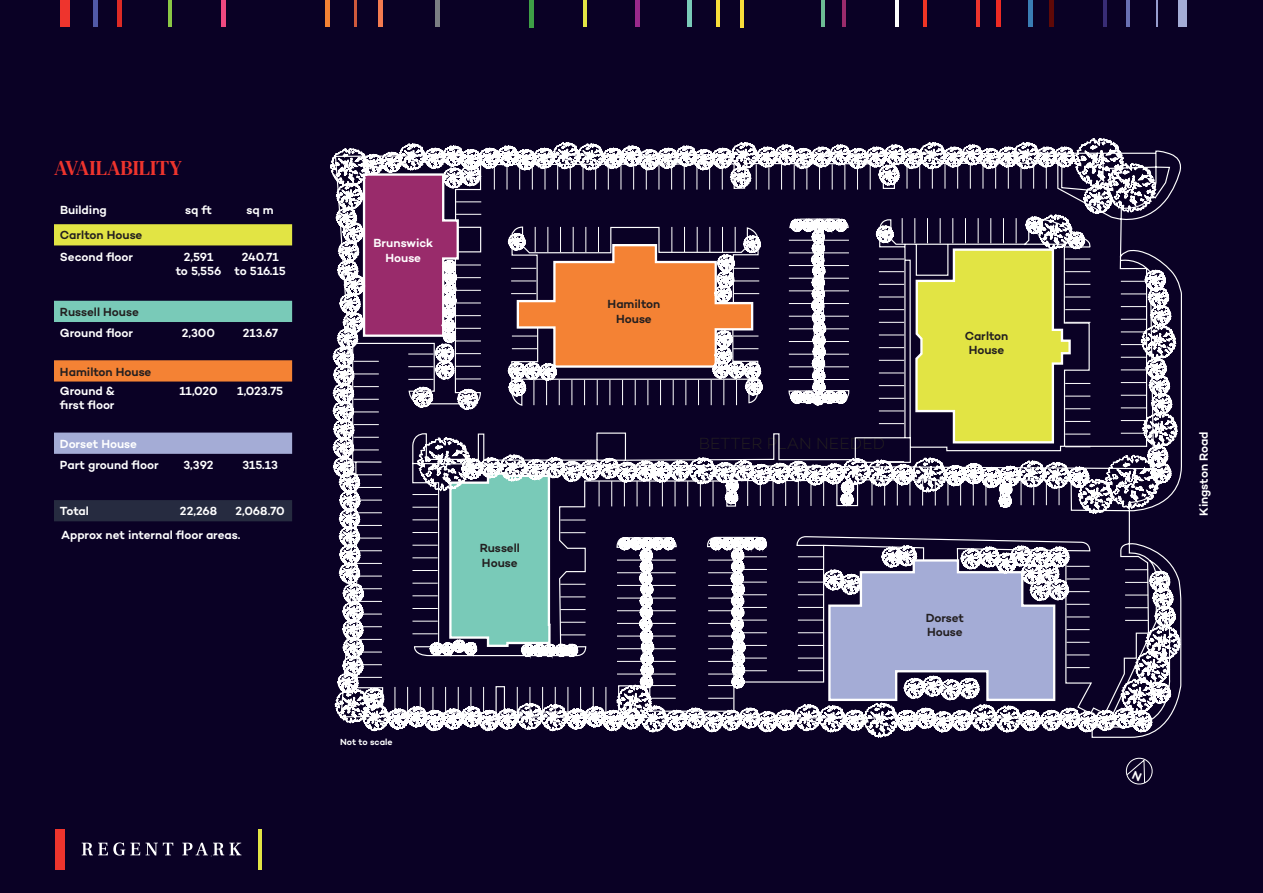
<style>
.page{position:relative;width:1263px;height:893px;background:#0a0125}
.page>*{position:absolute;margin:0;border:0;box-sizing:border-box;transform-origin:0 0}
.t1{font:21px "DM Serif Text";letter-spacing:-.005em;color:#ee342d}
.t2{font:300 16.5px "Campton";color:#231f20}
.t3{font:600 12px/14.4px "Campton";color:#fff;text-align:center}
.t4{font:600 12px "Campton";color:#231f20}
.t5{font:600 9px "Campton";color:#fff}
</style>
<div class="page">
<div style="left:55px;top:829px;width:10px;height:40px;background:#ee342d"></div>
<div style="left:54px;top:224px;width:238px;height:21px;background:#e2e444"></div>
<div style="left:54px;top:301px;width:238px;height:21px;background:#79cab8"></div>
<svg style="left:54px;top:360px;width:238px;height:22px;background:#ec7d33"></svg>
<div style="left:54px;top:433px;width:238px;height:21px;background:#a4acd6"></div>
<div style="left:54px;top:500px;width:238px;height:21px;background:#262b40"></div>
<svg style="left:82px;top:842px;width:58px;height:13px"></svg>
<svg style="left:146px;top:843px;width:27px;height:12px"></svg>
<svg style="left:182px;top:843px;width:59px;height:14px"></svg>
<hr style="left:258px;top:829px;width:3px;height:40px;background:#e2e444">
<div style="left:60px;top:0;width:10px;height:27px;background:#ee342d"></div>
<div style="left:93px;top:0;width:5px;height:27px;background:#5159a7"></div>
<div style="left:117px;top:0;width:5px;height:27px;background:#dd2a25"></div>
<hr style="left:168px;top:0;width:4px;height:27px;background:#8ac645">
<div style="left:221px;top:0;width:5px;height:27px;background:#ef4980"></div>
<div style="left:325px;top:0;width:5px;height:27px;background:#f48234"></div>
<div style="left:378px;top:0;width:5px;height:27px;background:#f47b50"></div>
<div style="left:435px;top:0;width:5px;height:27px;background:#7b7e83"></div>
<div style="left:529px;top:0;width:5px;height:27px;background:#3e9f46"></div>
<div style="left:635px;top:0;width:5px;height:27px;background:#99298b"></div>
<div style="left:687px;top:0;width:5px;height:27px;background:#79cab8"></div>
<hr style="left:716px;top:0;width:3px;height:27px;background:#f8dd3a">
<hr style="left:740px;top:0;width:3px;height:27px;background:#f8dd3a">
<hr style="left:821px;top:0;width:3px;height:27px;background:#6cbc95">
<hr style="left:842px;top:0;width:4px;height:27px;background:#992b6b">
<hr style="left:895px;top:0;width:4px;height:27px;background:#fff">
<div style="left:996px;top:0;width:5px;height:27px;background:#ee2a23"></div>
<hr style="left:1028px;top:0;width:4px;height:27px;background:#3a7db4">
<div style="left:1049px;top:0;width:5px;height:27px;background:#5f0907"></div>
<hr style="left:924px;top:0;width:3px;height:27px;background:#ef3525">
<hr style="left:976px;top:0;width:3px;height:27px;background:#ee342d">
<hr style="left:583px;top:0;width:3px;height:27px;background:#e2e444">
<hr style="left:354px;top:0;width:3px;height:27px;background:#cf593c">
<hr style="left:1103px;top:0;width:4px;height:27px;background:#382c75">
<hr style="left:1126px;top:0;width:4px;height:27px;background:#6970b3">
<div style="left:1178px;top:0;width:9px;height:27px;background:#a4acd6"></div>
<hr style="left:1156px;top:0;width:2px;height:27px;background:#979dce">
<svg style="left:1156px;top:358px;width:16px;height:371px"></svg>
<svg style="left:333px;top:138px;width:823px;height:593px"></svg>
<svg style="left:1125px;top:757px;width:28px;height:28px"></svg>
<p class="t1" style="left:54px;top:156px;width:129px">AVAILABILITY</p>
<p class="t3" style="left:60px;top:202px;width:48px">Building</p>
<p class="t3" style="left:185px;top:202px;width:28px">sq ft</p>
<p class="t3" style="left:247px;top:202px;width:29px">sq m</p>
<p class="t4" style="left:60px;top:228px;width:84px">Carlton House</p>
<p class="t3" style="left:60px;top:249px;width:75px">Second floor</p>
<p class="t3" style="left:184px;top:249px;width:31px">2,591</p>
<p class="t3" style="left:176px;top:264px;width:47px">to 5,556</p>
<p class="t3" style="left:235px;top:249px;width:53px">240.71 to 516.15</p>
<p class="t4" style="left:60px;top:304px;width:80px">Russell House</p>
<p class="t3" style="left:60px;top:326px;width:75px">Ground floor</p>
<p class="t3" style="left:182px;top:326px;width:35px">2,300</p>
<p class="t3" style="left:243px;top:326px;width:37px">213.67</p>
<p class="t4" style="left:60px;top:364px;width:93px">Hamilton House</p>
<p class="t3" style="left:60px;top:383px;width:56px">Ground &amp;</p>
<p class="t3" style="left:60px;top:398px;width:56px">first floor</p>
<p class="t3" style="left:179px;top:383px;width:40px">11,020</p>
<p class="t3" style="left:237px;top:383px;width:47px">1,023.75</p>
<p class="t3" style="left:60px;top:436px;width:79px">Dorset House</p>
<p class="t3" style="left:60px;top:457px;width:100px">Part ground floor</p>
<p class="t3" style="left:183px;top:457px;width:32px">3,392</p>
<p class="t3" style="left:242px;top:457px;width:37px">315.13</p>
<p class="t3" style="left:60px;top:504px;width:31px">Total</p>
<p class="t3" style="left:180px;top:504px;width:39px">22,268</p>
<p class="t3" style="left:236px;top:504px;width:51px">2,068.70</p>
<p class="t3" style="left:61px;top:528px;width:181px">Approx net internal floor areas.</p>
<p class="t3" style="left:373px;top:236px;width:61px">Brunswick</p>
<p class="t3" style="left:385px;top:250px;width:37px">House</p>
<p class="t4" style="left:480px;top:540px;width:42px">Russell</p>
<p class="t4" style="left:482px;top:555px;width:37px">House</p>
<p class="t5" style="left:340px;top:736px;width:54px">Not to scale</p>
<p class="t4" style="left:608px;top:297px;width:54px">Hamilton</p>
<p class="t4" style="left:616px;top:311px;width:37px">House</p>
<p class="t2" style="left:699px;top:433px;width:188px">BETTER PLAN NEEDED</p>
<p class="t4" style="left:965px;top:328px;width:45px">Carlton</p>
<p class="t4" style="left:969px;top:343px;width:37px">House</p>
<p class="t4" style="left:926px;top:610px;width:40px">Dorset</p>
<p class="t4" style="left:927px;top:624px;width:37px">House</p>
<p class="t3" style="left:1196px;top:516px;width:86px;rotate:-90deg">Kingston Road</p>
</div>
